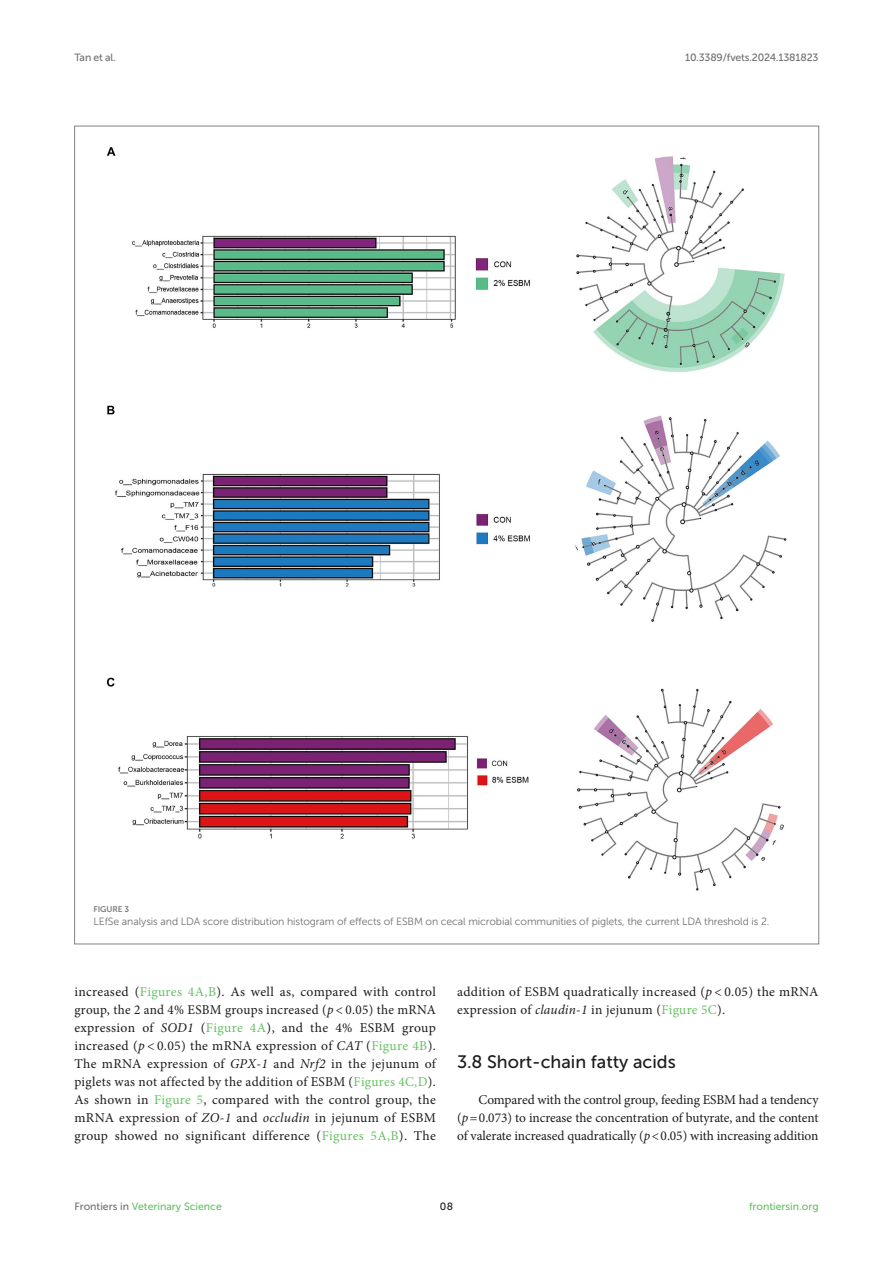
<style>
.page{position:relative;width:893px;height:1263px;background:#fff}
.page>*{position:absolute;margin:0;border:0;box-sizing:border-box;transform-origin:0 0}
.HEAD_2{font:18px "Museo Sans 500";color:#1b1c1b}
.TEXT_FLUSH{font:13.5px/18px "Minion Pro";letter-spacing:.02em;color:#1b1c1b;text-align:justify}
.FIG_LEG{font:10.5px "Museo Sans 300";letter-spacing:-.01em;color:#706f70}
.t1{font:10.5px "Museo Sans 500";color:#65c161}
.t2{font:10.5px "Museo Sans 500";letter-spacing:-.015em;color:#706f70}
.t3{font:10.5px "Museo Sans 500";color:#1b1c1b}
.FIG_HD{font:8.25px "Museo Sans 700";letter-spacing:-.01em;color:#7e7f7f}
.s1{color:#65c161}
.s2{font-style:italic}
.s3{color:#706f70}
</style>
<div class="page">
<img style="left:106px;top:147px;width:681px;height:744px">
<p class="t2" style="left:74px;top:51px;width:43px">Tan et al.</p>
<p class="t2" style="left:685px;top:51px;width:135px">10.3389/fvets.2024.1381823</p>
<p class="FIG_HD" style="left:94px;top:904px;width:37px">FIGURE 3</p>
<p class="FIG_LEG" style="left:94px;top:916px;width:677px">LEfSe analysis and LDA score distribution histogram of effects of ESBM on cecal microbial communities of piglets, the current LDA threshold is 2.</p>
<p class="TEXT_FLUSH" style="left:74px;top:983px;width:363px">increased (<span class="s1">Figures 4A,B</span>). As well as, compared with control group, the 2 and 4% ESBM groups increased (<span class="s2">p</span> &lt; 0.05) the mRNA expression of <span class="s2">SOD1</span> (<span class="s1">Figure 4A</span>), and the 4% ESBM group increased (<span class="s2">p</span> &lt; 0.05) the mRNA expression of <span class="s2">CAT</span> (<span class="s1">Figure 4B</span>).<br>The mRNA expression of <span class="s2">GPX-1</span> and <span class="s2">Nrf2</span> in the jejunum of piglets was not affected by the addition of ESBM (<span class="s1">Figures 4C,D</span>).<br>As shown in <span class="s1">Figure 5</span>, compared with the control group, the mRNA expression of <span class="s2">ZO-1</span> and <span class="s2">occludin</span> in jejunum of ESBM group showed no significant difference (<span class="s1">Figures 5A,B</span>). The</p>
<p class="TEXT_FLUSH" style="left:457px;top:983px;width:363px">addition of ESBM quadratically increased (<span class="s2">p</span> &lt; 0.05) the mRNA expression of <span class="s2">claudin-1</span> in jejunum (<span class="s1">Figure 5C</span>).</p>
<p class="HEAD_2" style="left:457px;top:1052px;width:220px">3.8 Short-chain fatty acids</p>
<p class="TEXT_FLUSH" style="left:457px;top:1091px;width:363px;text-indent:21px">Compared with the control group, feeding ESBM had a tendency (<span class="s2">p</span>=0.073) to increase the concentration of butyrate, and the content of valerate increased quadratically (<span class="s2">p</span>&lt;0.05) with increasing addition</p>
<p class="t1" style="left:74px;top:1200px;width:149px"><span class="s3">Frontiers in</span> Veterinary Science</p>
<p class="t3" style="left:440px;top:1200px;width:15px">08</p>
<p class="t1" style="left:749px;top:1200px;width:71px">frontiersin.org</p>
</div>
